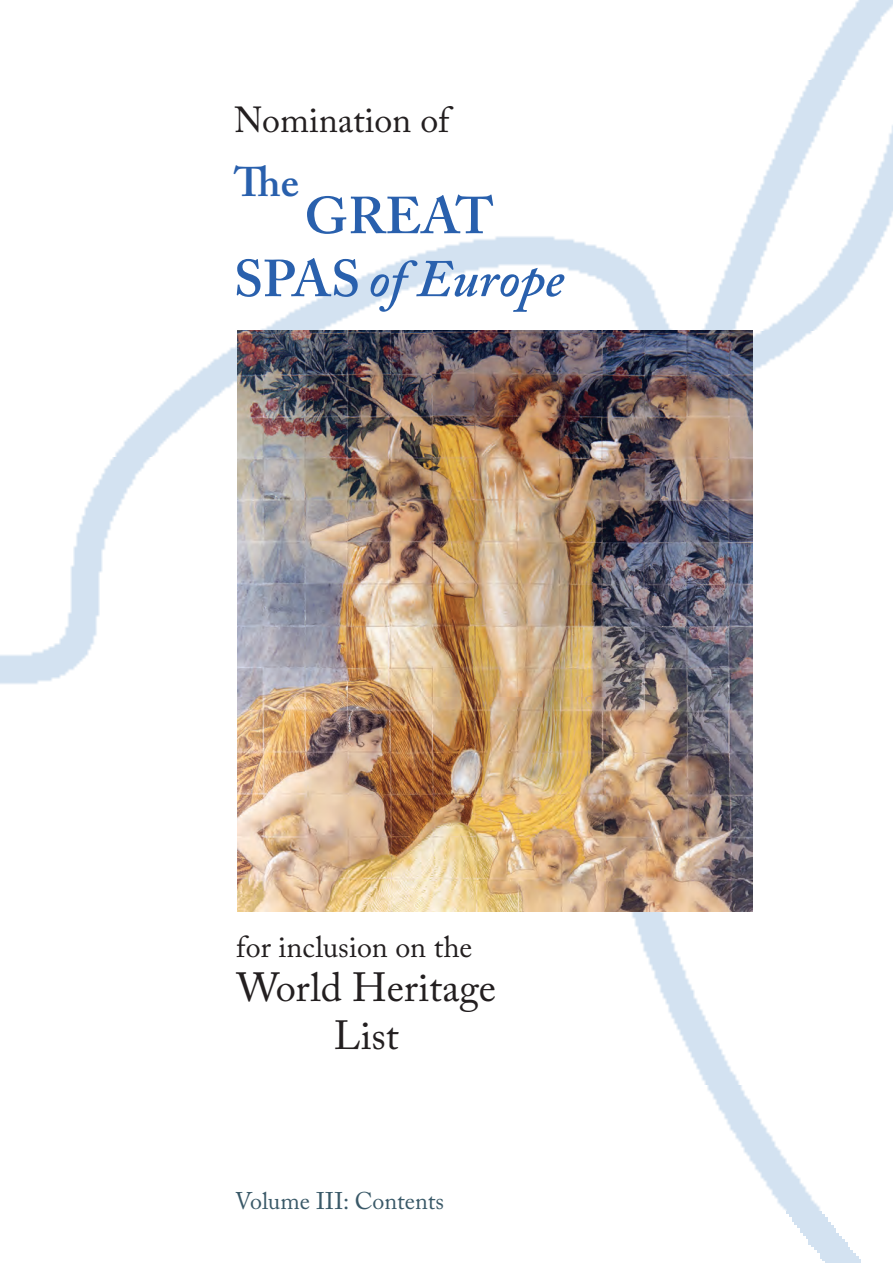
<style>
.page{position:relative;width:893px;height:1263px;background:#fff}
.page>*{position:absolute;margin:0;border:0;box-sizing:border-box;transform-origin:0 0}
.t1{font:italic 600 52.5px "Adobe Caslon Pro";color:#2960ad}
.t2{font:600 51.45px "Adobe Caslon Pro";letter-spacing:-.005em;color:#2960ad}
.t3{font:600 41.1px "Adobe Caslon Pro";color:#2960ad}
.t4{font:40.5px "Adobe Caslon Pro";color:#231f20}
.t5{font:36px "Adobe Caslon Pro";color:#231f20}
.t6{font:30px "Adobe Caslon Pro";color:#231f20}
.t7{font:24px "Adobe Caslon Pro";color:#3a5968}
.s1{font-style:normal;font-size:51.45px}
</style>
<div class="page">
<img style="left:0;top:0;width:893px;height:1263px">
<img style="left:237px;top:330px;width:516px;height:581px">
<p class="t5" style="left:234px;top:98px;width:217px">Nomination of</p>
<p class="t3" style="left:234px;top:158px;width:67px">The</p>
<p class="t2" style="left:304px;top:185px;width:191px">GREAT</p>
<p class="t1" style="left:234px;top:247px;width:332px"><span class="s1">SPAS</span> of Europe</p>
<p class="t6" style="left:236px;top:929px;width:237px">for inclusion on the</p>
<p class="t4" style="left:237px;top:963px;width:261px">World Heritage</p>
<p class="t4" style="left:334px;top:1012px;width:66px">List</p>
<p class="t7" style="left:235px;top:1187px;width:210px">Volume III: Contents</p>
</div>
